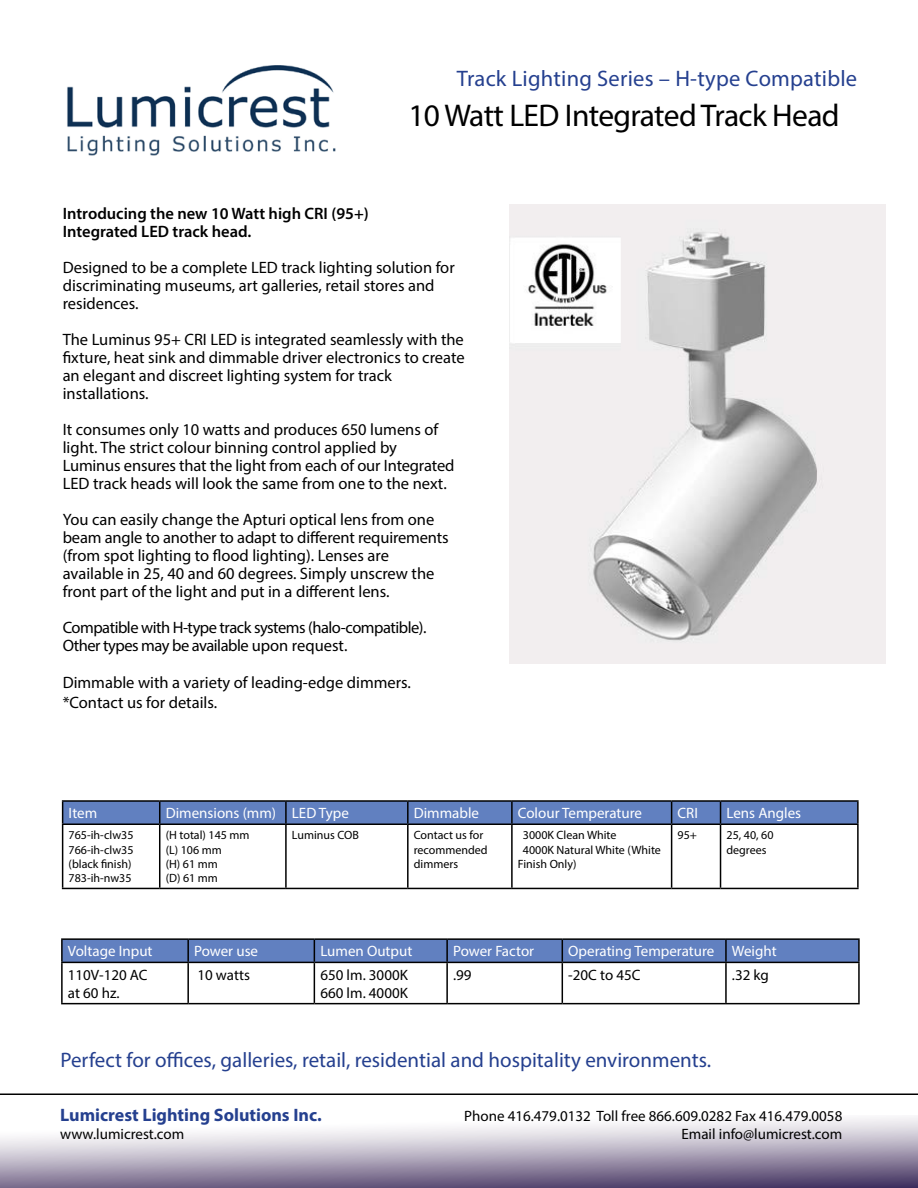
<style>
.page{position:relative;width:918px;height:1188px;background:#fff}
.page>*{position:absolute;margin:0;border:0;box-sizing:border-box;transform-origin:0 0}
.t1{font:31.5px "Myriad Pro";letter-spacing:-.02em;color:#000}
.t2{font:22.5px "Myriad Pro";letter-spacing:.01em;color:#25408f}
.t3{font:21px "Myriad Pro";color:#25408f}
.t4{font:700 18px "Myriad Pro";color:#25408f}
.t5{font:16.5px/18px "Myriad Pro";color:#000}
.t6{font:16.5px/18px "Myriad Pro";letter-spacing:-.03em;color:#000}
.t7{font:600 16.5px/18px "Myriad Pro";color:#000}
.t8{font:15px/18px "Myriad Pro";color:#000}
.t9{font:15px "Myriad Pro";color:#fff}
.t10{font:12px/14.4px "Myriad Pro";color:#000}
</style>
<div class="page">
<img style="left:509px;top:205px;width:376px;height:459px">
<svg style="left:0;top:1117px;width:918px;height:71px"></svg>
<hr style="left:0;top:1094px;width:918px;height:1px;background:#000">
<img style="left:67px;top:65px;width:269px;height:91px">
<hr style="left:62px;top:800px;width:98px;height:2px;background:#000">
<hr style="left:160px;top:800px;width:126px;height:2px;background:#000">
<hr style="left:286px;top:800px;width:122px;height:2px;background:#000">
<hr style="left:408px;top:800px;width:104px;height:2px;background:#000">
<hr style="left:512px;top:800px;width:160px;height:2px;background:#000">
<hr style="left:672px;top:800px;width:49px;height:2px;background:#000">
<hr style="left:721px;top:800px;width:138px;height:2px;background:#000">
<svg style="left:62px;top:801px;width:796px;height:23px;background:#5a77b3"></svg>
<hr style="left:857px;top:802px;width:2px;height:22px;background:#000">
<hr style="left:62px;top:824px;width:98px;height:1px;background:#000">
<hr style="left:62px;top:825px;width:1px;height:63px;background:#000">
<hr style="left:160px;top:824px;width:126px;height:1px;background:#000">
<hr style="left:159px;top:825px;width:1px;height:63px;background:#000">
<hr style="left:286px;top:824px;width:122px;height:1px;background:#000">
<hr style="left:285px;top:825px;width:2px;height:63px;background:#000">
<hr style="left:408px;top:824px;width:104px;height:1px;background:#000">
<hr style="left:407px;top:825px;width:2px;height:63px;background:#000">
<hr style="left:512px;top:824px;width:160px;height:1px;background:#000">
<hr style="left:511px;top:825px;width:2px;height:63px;background:#000">
<hr style="left:672px;top:824px;width:49px;height:1px;background:#000">
<hr style="left:671px;top:825px;width:1px;height:63px;background:#000">
<hr style="left:721px;top:824px;width:138px;height:1px;background:#000">
<hr style="left:720px;top:825px;width:1px;height:63px;background:#000">
<hr style="left:857px;top:825px;width:2px;height:63px;background:#000">
<hr style="left:62px;top:888px;width:98px;height:1px;background:#000">
<hr style="left:160px;top:888px;width:126px;height:1px;background:#000">
<hr style="left:286px;top:888px;width:122px;height:1px;background:#000">
<hr style="left:408px;top:888px;width:104px;height:1px;background:#000">
<hr style="left:512px;top:888px;width:160px;height:1px;background:#000">
<hr style="left:672px;top:888px;width:49px;height:1px;background:#000">
<hr style="left:721px;top:888px;width:138px;height:1px;background:#000">
<hr style="left:61px;top:938px;width:127px;height:2px;background:#000">
<hr style="left:61px;top:940px;width:2px;height:22px;background:#000">
<hr style="left:188px;top:938px;width:126px;height:2px;background:#000">
<hr style="left:314px;top:938px;width:133px;height:2px;background:#000">
<hr style="left:447px;top:938px;width:115px;height:2px;background:#000">
<hr style="left:562px;top:938px;width:164px;height:2px;background:#000">
<svg style="left:62px;top:939px;width:796px;height:23px;background:#5b78b4"></svg>
<hr style="left:726px;top:938px;width:134px;height:2px;background:#000">
<hr style="left:725px;top:940px;width:2px;height:22px;background:#000">
<hr style="left:858px;top:940px;width:2px;height:22px;background:#000">
<hr style="left:61px;top:962px;width:127px;height:1px;background:#000">
<hr style="left:61px;top:963px;width:2px;height:40px;background:#000">
<hr style="left:188px;top:962px;width:126px;height:1px;background:#000">
<hr style="left:187px;top:963px;width:2px;height:40px;background:#000">
<hr style="left:314px;top:962px;width:133px;height:1px;background:#000">
<hr style="left:314px;top:963px;width:1px;height:40px;background:#000">
<hr style="left:447px;top:962px;width:115px;height:1px;background:#000">
<hr style="left:446px;top:963px;width:2px;height:40px;background:#000">
<hr style="left:562px;top:962px;width:164px;height:1px;background:#000">
<hr style="left:562px;top:963px;width:1px;height:40px;background:#000">
<hr style="left:726px;top:962px;width:134px;height:1px;background:#000">
<hr style="left:725px;top:963px;width:2px;height:40px;background:#000">
<hr style="left:858px;top:963px;width:2px;height:40px;background:#000">
<hr style="left:61px;top:1003px;width:127px;height:1px;background:#000">
<hr style="left:188px;top:1003px;width:126px;height:1px;background:#000">
<hr style="left:314px;top:1003px;width:133px;height:1px;background:#000">
<hr style="left:447px;top:1003px;width:115px;height:1px;background:#000">
<hr style="left:562px;top:1003px;width:164px;height:1px;background:#000">
<hr style="left:726px;top:1003px;width:134px;height:1px;background:#000">
<h2 class="t2" style="left:457px;top:64px;width:402px">Track Lighting Series – H-type Compatible</h2>
<h1 class="t1" style="left:408px;top:96px;width:433px">10 Watt LED Integrated Track Head</h1>
<p class="t7" style="left:63px;top:204px;width:308px">Introducing the new 10 Watt high CRI (95+)<br>Integrated LED track head.</p>
<p class="t5" style="left:63px;top:258px;width:394px">Designed to be a complete LED track lighting solution for discriminating museums, art galleries, retail stores and residences.</p>
<p class="t5" style="left:63px;top:330px;width:404px">The Luminus 95+ CRI LED is integrated seamlessly with the fixture, heat sink and dimmable driver electronics to create an elegant and discreet lighting system for track installations.</p>
<p class="t5" style="left:63px;top:420px;width:393px">It consumes only 10 watts and produces 650 lumens of light. The strict colour binning control applied by Luminus ensures that the light from each of our Integrated LED track heads will look the same from one to the next.</p>
<p class="t5" style="left:63px;top:510px;width:387px">You can easily change the Apturi optical lens from one beam angle to another to adapt to different requirements (from spot lighting to flood lighting). Lenses are available in 25, 40 and 60 degrees. Simply unscrew the front part of the light and put in a different lens.</p>
<p class="t6" style="left:63px;top:618px;width:365px">Compatible with H-type track systems (halo-compatible).<br>Other types may be available upon request.</p>
<p class="t5" style="left:63px;top:673px;width:350px;line-height:19.5px">Dimmable with a variety of leading-edge dimmers. *Contact us for details.</p>
<p class="t9" style="left:69px;top:804px;width:30px">Item</p>
<p class="t9" style="left:166px;top:804px;width:185px">Dimensions (mm) LED Type</p>
<p class="t9" style="left:414px;top:804px;width:67px">Dimmable</p>
<p class="t9" style="left:518px;top:804px;width:126px">Colour Temperature</p>
<p class="t9" style="left:678px;top:804px;width:22px">CRI</p>
<p class="t9" style="left:727px;top:804px;width:76px">Lens Angles</p>
<p class="t10" style="left:69px;top:828px;width:66px">765-ih-clw35<br>766-ih-clw35 (black finish)<br>783-ih-nw35</p>
<p class="t10" style="left:166px;top:828px;width:85px">(H total) 145 mm (L) 106 mm<br>(H) 61 mm<br>(D) 61 mm</p>
<p class="t10" style="left:292px;top:828px;width:68px">Luminus COB</p>
<p class="t10" style="left:414px;top:828px;width:75px">Contact us for recommended dimmers</p>
<p class="t10" style="left:523px;top:828px;width:95px">3000K Clean White</p>
<p class="t10" style="left:678px;top:828px;width:21px">95+</p>
<p class="t10" style="left:727px;top:828px;width:48px">25, 40, 60 degrees</p>
<p class="t10" style="left:523px;top:842px;width:139px">4000K Natural White (White</p>
<p class="t10" style="left:518px;top:857px;width:60px">Finish Only)</p>
<p class="t9" style="left:68px;top:942px;width:86px">Voltage Input</p>
<p class="t9" style="left:194px;top:942px;width:65px">Power use</p>
<p class="t9" style="left:320px;top:942px;width:94px">Lumen Output</p>
<p class="t9" style="left:453px;top:942px;width:83px">Power Factor</p>
<p class="t9" style="left:568px;top:942px;width:210px">Operating Temperature Weight</p>
<p class="t8" style="left:68px;top:965px;width:81px">110V-120 AC at 60 hz.</p>
<p class="t8" style="left:197px;top:965px;width:54px">10 watts</p>
<p class="t8" style="left:320px;top:965px;width:89px">650 lm. 3000K<br>660 lm. 4000K</p>
<p class="t8" style="left:453px;top:965px;width:20px">.99</p>
<p class="t8" style="left:568px;top:965px;width:74px">-20C to 45C</p>
<p class="t8" style="left:732px;top:965px;width:39px">.32 kg</p>
<p class="t3" style="left:60px;top:1047px;width:652px">Perfect for offices, galleries, retail, residential and hospitality environments.</p>
<p class="t4" style="left:60px;top:1103px;width:263px">Lumicrest Lighting Solutions Inc.</p>
<p class="t8" style="left:60px;top:1125px;width:126px">www.lumicrest.com</p>
<p class="t8" style="left:464px;top:1107px;width:380px;text-align:right">Phone 416.479.0132 Toll free 866.609.0282 Fax 416.479.0058<br>Email info@lumicrest.com</p>
</div>
